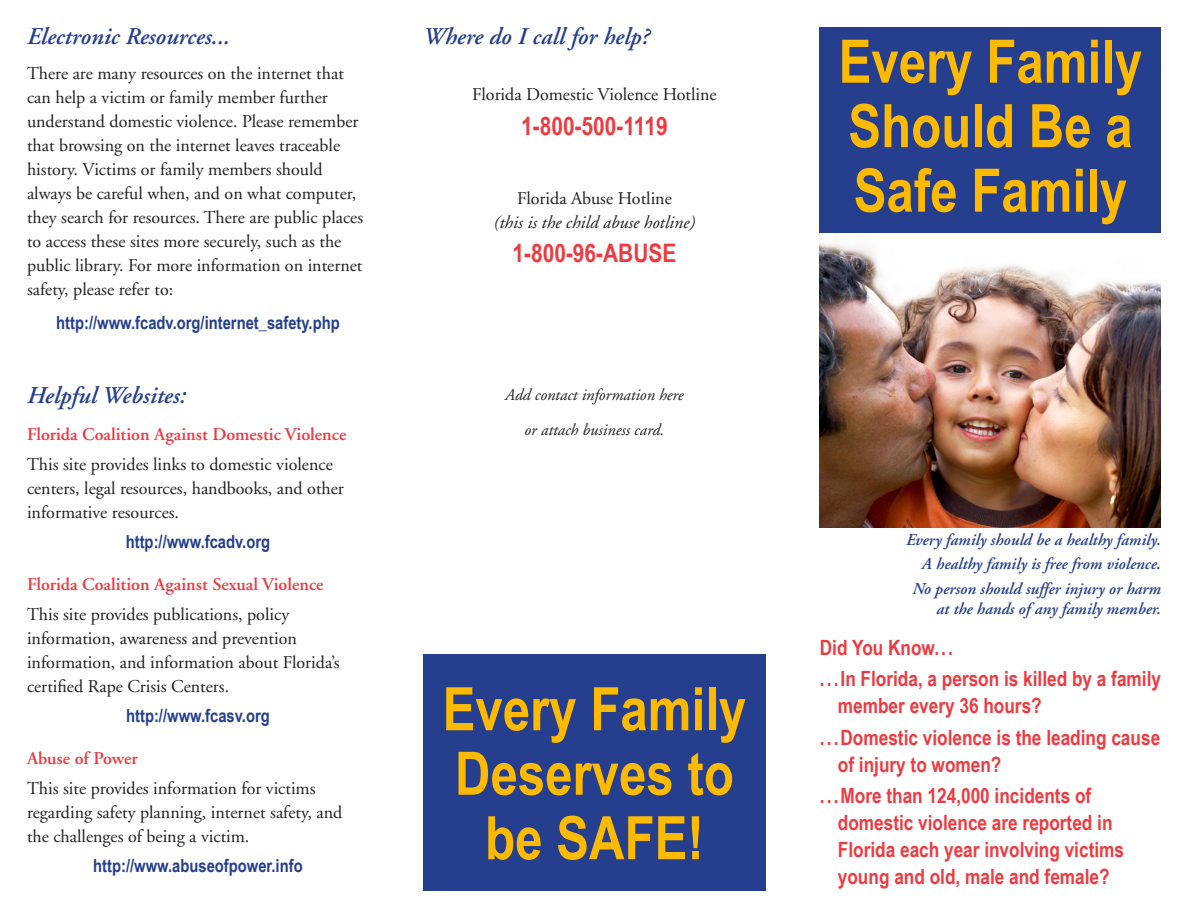
<style>
.page{position:relative;width:1188px;height:918px;background:#fff}
.page>*{position:absolute;margin:0;border:0;box-sizing:border-box;transform-origin:0 0}
.t1{font:700 60px/64.5px "Arial Narrow";color:#ffba00}
.t2{font:700 25.5px "Arial Narrow";color:#ee3a41}
.t3{font:italic 600 24px "Adobe Garamond";color:#253f8e}
.t4{font:700 21px/27px "Arial Narrow";color:#ee3a41}
.t5{font:18px/24px "Adobe Garamond";color:#231f20}
.t6{font:700 18px "Arial Narrow";color:#253f8e}
.t7{font:600 18px "Adobe Garamond";color:#ee3a41}
.t8{font:italic 18px/24px "Adobe Garamond";color:#231f20;text-align:center}
.t9{font:italic 600 16.5px/19.8px "Adobe Garamond";color:#253f8e;text-align:right}
.t10{font:italic 16.5px "Adobe Garamond";color:#231f20}
.s1{font-style:normal}
</style>
<div class="page">
<div style="left:423px;top:655px;width:343px;height:236px;background:#253f8e"></div>
<div style="left:820px;top:27px;width:341px;height:206px;background:#253f8e"></div>
<img style="left:820px;top:243px;width:341px;height:284px">
<p class="t3" style="left:27px;top:23px;width:205px">Electronic Resources...</p>
<p class="t5" style="left:27px;top:61px;width:338px">There are many resources on the internet that can help a victim or family member further understand domestic violence. Please remember that browsing on the internet leaves traceable history. Victims or family members should always be careful when, and on what computer, they search for resources. There are public places to access these sites more securely, such as the public library. For more information on internet safety, please refer to:</p>
<p class="t6" style="left:56px;top:309px;width:285px">http://www.fcadv.org/internet_safety.php</p>
<p class="t3" style="left:27px;top:382px;width:160px">Helpful Websites:</p>
<p class="t7" style="left:27px;top:425px;width:321px">Florida Coalition Against Domestic Violence</p>
<p class="t5" style="left:27px;top:453px;width:318px">This site provides links to domestic violence centers, legal resources, handbooks, and other informative resources.</p>
<p class="t6" style="left:126px;top:528px;width:146px">http://www.fcadv.org</p>
<p class="t7" style="left:27px;top:575px;width:298px">Florida Coalition Against Sexual Violence</p>
<p class="t5" style="left:27px;top:603px;width:314px">This site provides publications, policy information, awareness and prevention information, and information about Florida’s certified Rape Crisis Centers.</p>
<p class="t6" style="left:126px;top:702px;width:145px">http://www.fcasv.org</p>
<p class="t7" style="left:27px;top:749px;width:112px">Abuse of Power</p>
<p class="t5" style="left:27px;top:777px;width:317px">This site provides information for victims regarding safety planning, internet safety, and the challenges of being a victim.</p>
<p class="t6" style="left:93px;top:852px;width:211px">http://www.abuseofpower.info</p>
<p class="t3" style="left:423px;top:23px;width:228px">Where do I call for help?</p>
<p class="t5" style="left:472px;top:83px;width:246px">Florida Domestic Violence Hotline</p>
<p class="t2" style="left:521px;top:106px;width:148px">1-800-500-1119</p>
<p class="t8" style="left:494px;top:187px;width:203px"><span class="s1">Florida Abuse Hotline<br></span>(this is the child abuse hotline)</p>
<p class="t2" style="left:513px;top:234px;width:165px">1-800-96-ABUSE</p>
<p class="t10" style="left:505px;top:386px;width:180px">Add contact information here</p>
<p class="t10" style="left:525px;top:421px;width:141px">or attach business card.</p>
<p class="t1" style="left:443px;top:674px;width:305px;text-align:center">Every Family<br>Deserves to be SAFE!</p>
<p class="t1" style="left:839px;top:26px;width:305px">Every Family<br>Should Be a<br>Safe Family</p>
<p class="t9" style="left:906px;top:530px;width:256px">Every family should be a healthy family.</p>
<p class="t9" style="left:922px;top:555px;width:241px">A healthy family is free from violence.</p>
<p class="t9" style="left:912px;top:579px;width:250px">No person should suffer injury or harm at the hands of any family member.</p>
<p class="t4" style="left:820px;top:633px;width:135px">Did You Know...</p>
<p class="t4" style="left:838px;top:664px;width:325px;text-indent:-18px">...In Florida, a person is killed by a family member every 36 hours?</p>
<p class="t4" style="left:838px;top:723px;width:324px;text-indent:-18px">...Domestic violence is the leading cause of injury to women?</p>
<p class="t4" style="left:838px;top:781px;width:288px;text-indent:-18px">...More than 124,000 incidents of domestic violence are reported in Florida each year involving victims young and old, male and female?</p>
</div>
